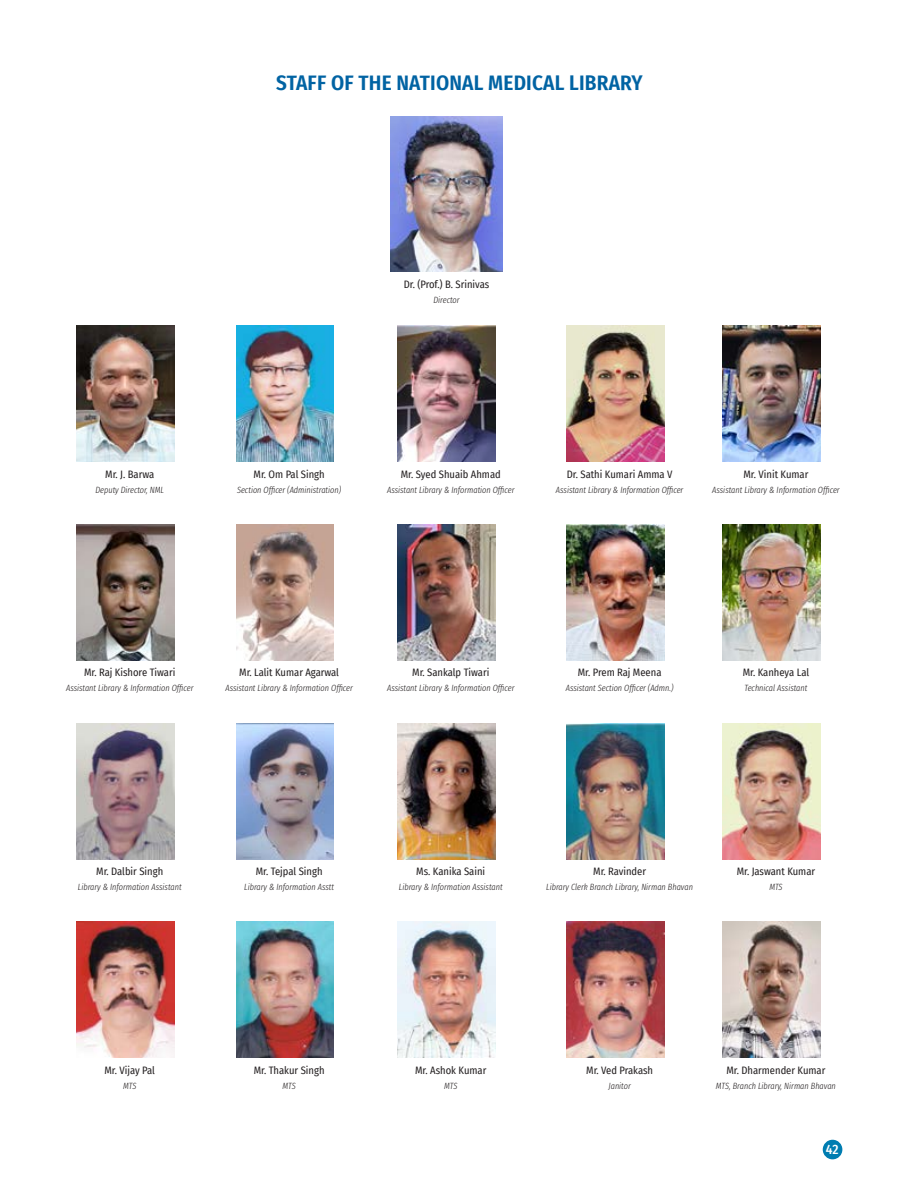
<style>
.page{position:relative;width:918px;height:1188px;background:#fff}
.page>*{position:absolute;margin:0;border:0;box-sizing:border-box;transform-origin:0 0}
.Heading{font:600 21px "Fira Sans Condensed";letter-spacing:.01em;color:#0163a3}
.t1{font:500 13.5px "Fira Sans Condensed";color:#fff}
.Designation{font:10.5px "Fira Sans Condensed";color:#231f20}
.Designation-2{font:italic 300 extra-condensed 9px "Fira Sans";color:#231f20}
</style>
<div class="page">
<div style="left:823px;top:1140px;width:19px;height:19px;background:#007db1;border-radius:50%"></div>
<img style="left:77px;top:326px;width:97px;height:136px">
<img style="left:236px;top:326px;width:98px;height:136px">
<img style="left:398px;top:326px;width:97px;height:136px">
<img style="left:391px;top:117px;width:111px;height:155px">
<img style="left:567px;top:326px;width:97px;height:136px">
<img style="left:723px;top:326px;width:98px;height:136px">
<img style="left:77px;top:525px;width:97px;height:136px">
<img style="left:236px;top:525px;width:98px;height:136px">
<img style="left:398px;top:525px;width:97px;height:136px">
<img style="left:567px;top:525px;width:97px;height:136px">
<img style="left:723px;top:525px;width:98px;height:136px">
<img style="left:77px;top:723px;width:97px;height:136px">
<img style="left:236px;top:723px;width:98px;height:136px">
<img style="left:398px;top:723px;width:97px;height:136px">
<img style="left:567px;top:723px;width:97px;height:136px">
<img style="left:723px;top:723px;width:98px;height:136px">
<img style="left:236px;top:922px;width:98px;height:136px">
<img style="left:77px;top:922px;width:97px;height:136px">
<img style="left:398px;top:922px;width:97px;height:136px">
<img style="left:567px;top:922px;width:97px;height:136px">
<img style="left:723px;top:922px;width:98px;height:136px">
<p class="Heading" style="left:276px;top:66px;width:368px">STAFF OF THE NATIONAL MEDICAL LIBRARY</p>
<p class="Designation" style="left:105px;top:466px;width:50px">Mr. J. Barwa</p>
<p class="Designation-2" style="left:95px;top:483px;width:70px">Deputy Director, NML</p>
<p class="Designation" style="left:404px;top:276px;width:87px">Dr. (Prof.) B. Srinivas</p>
<p class="Designation-2" style="left:433px;top:293px;width:28px">Director</p>
<p class="Designation" style="left:254px;top:466px;width:73px">Mr. Om Pal Singh</p>
<p class="Designation-2" style="left:237px;top:483px;width:106px">Section Officer (Administration)</p>
<p class="Designation" style="left:401px;top:466px;width:101px">Mr. Syed Shuaib Ahmad</p>
<p class="Designation-2" style="left:387px;top:483px;width:129px">Assistant Library &amp; Information Officer</p>
<p class="Designation" style="left:567px;top:466px;width:107px">Dr. Sathi Kumari Amma V</p>
<p class="Designation-2" style="left:556px;top:483px;width:129px">Assistant Library &amp; Information Officer</p>
<p class="Designation" style="left:744px;top:466px;width:66px">Mr. Vinit Kumar</p>
<p class="Designation-2" style="left:712px;top:483px;width:129px">Assistant Library &amp; Information Officer</p>
<p class="Designation" style="left:84px;top:665px;width:93px">Mr. Raj Kishore Tiwari</p>
<p class="Designation-2" style="left:66px;top:682px;width:129px">Assistant Library &amp; Information Officer</p>
<p class="Designation" style="left:239px;top:665px;width:101px">Mr. Lalit Kumar Agarwal</p>
<p class="Designation-2" style="left:225px;top:682px;width:129px">Assistant Library &amp; Information Officer</p>
<p class="Designation" style="left:412px;top:665px;width:79px">Mr. Sankalp Tiwari</p>
<p class="Designation-2" style="left:387px;top:682px;width:129px">Assistant Library &amp; Information Officer</p>
<p class="Designation" style="left:578px;top:665px;width:85px">Mr. Prem Raj Meena</p>
<p class="Designation-2" style="left:566px;top:682px;width:109px">Assistant Section Officer (Admn.)</p>
<p class="Designation" style="left:743px;top:665px;width:68px">Mr. Kanheya Lal</p>
<p class="Designation-2" style="left:745px;top:682px;width:64px">Technical Assistant</p>
<p class="Designation" style="left:96px;top:863px;width:69px">Mr. Dalbir Singh</p>
<p class="Designation-2" style="left:78px;top:880px;width:105px">Library &amp; Information Assistant</p>
<p class="Designation" style="left:256px;top:863px;width:68px">Mr. Tejpal Singh</p>
<p class="Designation-2" style="left:244px;top:880px;width:91px">Library &amp; Information Asstt</p>
<p class="Designation" style="left:416px;top:863px;width:70px">Ms. Kanika Saini</p>
<p class="Designation-2" style="left:399px;top:880px;width:105px">Library &amp; Information Assistant</p>
<p class="Designation" style="left:593px;top:863px;width:54px">Mr. Ravinder</p>
<p class="Designation-2" style="left:546px;top:880px;width:148px">Library Clerk Branch Library, Nirman Bhavan</p>
<p class="Designation" style="left:737px;top:863px;width:80px">Mr. Jaswant Kumar</p>
<p class="Designation-2" style="left:769px;top:880px;width:15px">MTS</p>
<p class="Designation" style="left:105px;top:1062px;width:52px">Mr. Vijay Pal</p>
<p class="Designation-2" style="left:123px;top:1079px;width:15px">MTS</p>
<p class="Designation" style="left:254px;top:1062px;width:72px">Mr. Thakur Singh</p>
<p class="Designation-2" style="left:283px;top:1079px;width:15px">MTS</p>
<p class="Designation" style="left:415px;top:1062px;width:73px">Mr. Ashok Kumar</p>
<p class="Designation-2" style="left:444px;top:1079px;width:15px">MTS</p>
<p class="Designation" style="left:586px;top:1062px;width:68px">Mr. Ved Prakash</p>
<p class="Designation-2" style="left:609px;top:1079px;width:24px">Janitor</p>
<p class="Designation" style="left:726px;top:1062px;width:101px">Mr. Dharmender Kumar</p>
<p class="Designation-2" style="left:716px;top:1079px;width:121px">MTS, Branch Library, Nirman Bhavan</p>
<h2 class="t1" style="left:826px;top:1139px;width:14px">42</h2>
</div>
